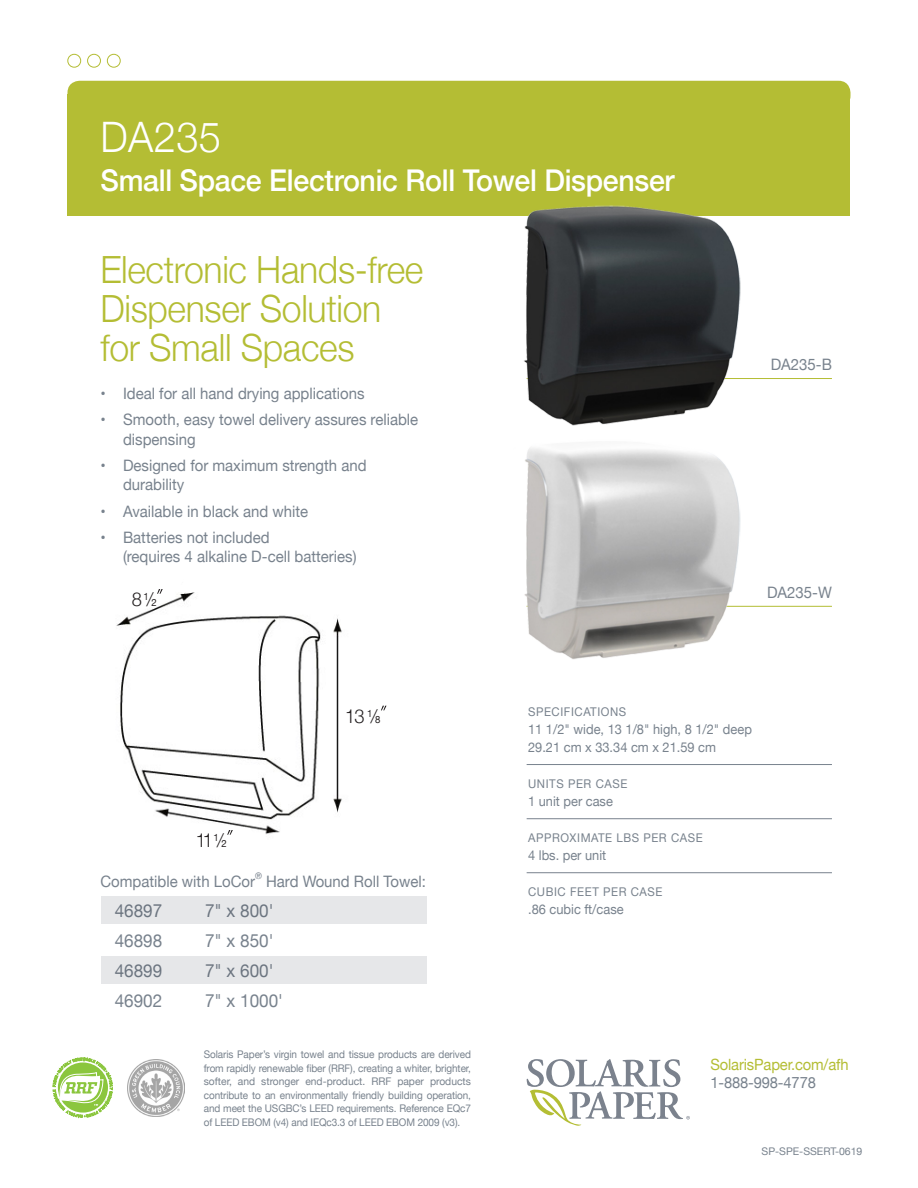
<style>
.page{position:relative;width:918px;height:1188px;background:#fff}
.page>*{position:absolute;margin:0;border:0;box-sizing:border-box;transform-origin:0 0}
.t1{font:300 42px "Helvetica Neue";letter-spacing:.01em;color:#fff;scale:.95 1}
.t2{font:300 37.5px/39px "Helvetica Neue";letter-spacing:-.01em;color:#b4bd34;scale:.95 1}
.t3{font:500 30px "Helvetica Neue";letter-spacing:-.01em;color:#fff;scale:.95 1}
.t4{font:300 19.2px "Helvetica Neue";color:#231f20;scale:.95 1}
.t5{font:18px "Helvetica Neue";color:#78828d;scale:.95 1}
.t6{font:15.75px/19.5px "Helvetica Neue";color:#78828d;scale:.95 1}
.t7{font:15.45px "Helvetica Neue";letter-spacing:-.01em;color:#b4bd34;scale:.95 1}
.t8{font:15.45px "Helvetica Neue";letter-spacing:-.01em;color:#78828d;scale:.95 1}
.t9{font:13.5px "Helvetica Neue";color:#78828d;scale:.95 1}
.t10{font:12px "Helvetica Neue";letter-spacing:.05em;color:#78828d;scale:.95 1}
.t11{font:10.5px/13.5px "Helvetica Neue";letter-spacing:-.01em;color:#78828d;text-align:justify;scale:.95 1}
.t12{font:10.5px "Helvetica Neue";letter-spacing:-.01em;color:#78828d}
.t13{font:10.05px "Helvetica Neue";color:#231f20;scale:.95 1}
.t14{font:9px "Helvetica Neue";color:#78828d;scale:.95 1}
.s1{font-weight:300;font-size:18.9px}
</style>
<div class="page">
<hr style="left:527px;top:378px;width:305px;height:1px;background:#b4bd34">
<hr style="left:527px;top:606px;width:305px;height:1px;background:#b4bd34">
<div style="left:68px;top:81px;width:782px;height:27px;background:#b4bd34;border-radius:12px"></div>
<div style="left:68px;top:94px;width:782px;height:122px;background:#b4bd34"></div>
<div style="left:67px;top:54px;width:14px;height:13px;border:1px solid #b4bd34;border-radius:50%"></div>
<div style="left:87px;top:54px;width:14px;height:13px;border:1px solid #b4bd34;border-radius:50%"></div>
<div style="left:107px;top:54px;width:14px;height:13px;border:1px solid #b4bd34;border-radius:50%"></div>
<hr style="left:527px;top:764px;width:305px;height:1px;background:#78828d">
<hr style="left:527px;top:818px;width:305px;height:1px;background:#78828d">
<hr style="left:527px;top:872px;width:305px;height:1px;background:#78828d">
<div style="left:101px;top:896px;width:326px;height:28px;background:#e6e7e9"></div>
<div style="left:101px;top:957px;width:326px;height:27px;background:#e6e7e9"></div>
<img style="left:116px;top:592px;width:226px;height:243px">
<svg style="left:116px;top:589px;width:74px;height:25px"></svg>
<svg style="left:381px;top:706px;width:6px;height:4px"></svg>
<svg style="left:155px;top:823px;width:102px;height:12px"></svg>
<svg style="left:527px;top:1059px;width:163px;height:67px"></svg>
<svg style="left:53px;top:1058px;width:60px;height:60px"></svg>
<img style="left:127px;top:1059px;width:57px;height:57px">
<img style="left:524px;top:205px;width:217px;height:217px">
<img style="left:524px;top:422px;width:244px;height:238px">
<p class="t1" style="left:100px;top:103px;width:128px">DA235</p>
<p class="t3" style="left:100px;top:156px;width:606px">Small Space Electronic Roll Towel Dispenser</p>
<p class="t2" style="left:100px;top:248px;width:341px">Electronic Hands-free<br>Dispenser Solution for Small Spaces</p>
<p class="t6" style="left:100px;top:385px;width:280px">• Ideal for all hand drying applications</p>
<p class="t6" style="left:123px;top:411px;width:312px;text-indent:-22px">• Smooth, easy towel delivery assures reliable dispensing</p>
<p class="t6" style="left:123px;top:457px;width:258px;text-indent:-22px">• Designed for maximum strength and durability</p>
<p class="t6" style="left:100px;top:502px;width:220px">• Available in black and white</p>
<p class="t6" style="left:123px;top:529px;width:247px;text-indent:-22px">• Batteries not included<br>(requires 4 alkaline D-cell batteries)</p>
<p class="t4" style="left:132px;top:584px;width:12px">8</p>
<p class="t13" style="left:144px;top:592px;width:15px">1<span class="s1">/</span>2</p>
<p class="t6" style="left:771px;top:356px;width:66px">DA235-B</p>
<p class="t6" style="left:767px;top:584px;width:70px">DA235-W</p>
<p class="t4" style="left:196px;top:825px;width:19px">11</p>
<p class="t13" style="left:214px;top:833px;width:15px">1<span class="s1">/</span>2</p>
<p class="t4" style="left:345px;top:701px;width:22px">13</p>
<p class="t13" style="left:367px;top:709px;width:15px">1<span class="s1">/</span>8</p>
<p class="t6" style="left:100px;top:872px;width:164px">Compatible with LoCor</p>
<p class="t14" style="left:255px;top:869px;width:9px">®</p>
<p class="t6" style="left:266px;top:872px;width:170px">Hard Wound Roll Towel:</p>
<p class="t5" style="left:115px;top:897px;width:52px">46897</p>
<p class="t5" style="left:205px;top:897px;width:74px">7" x 800'</p>
<p class="t5" style="left:115px;top:927px;width:52px">46898</p>
<p class="t5" style="left:205px;top:927px;width:74px">7" x 850'</p>
<p class="t5" style="left:115px;top:957px;width:52px">46899</p>
<p class="t5" style="left:205px;top:957px;width:74px">7" x 600'</p>
<p class="t5" style="left:115px;top:987px;width:52px">46902</p>
<p class="t5" style="left:205px;top:987px;width:84px">7" x 1000'</p>
<p class="t10" style="left:528px;top:703px;width:105px">SPECIFICATIONS</p>
<p class="t9" style="left:528px;top:720px;width:237px">11 1/2" wide, 13 1/8" high, 8 1/2" deep</p>
<p class="t9" style="left:528px;top:738px;width:199px">29.21 cm x 33.34 cm x 21.59 cm</p>
<p class="t10" style="left:528px;top:775px;width:106px">UNITS PER CASE</p>
<p class="t9" style="left:528px;top:792px;width:91px">1 unit per case</p>
<p class="t10" style="left:528px;top:829px;width:185px">APPROXIMATE LBS PER CASE</p>
<p class="t9" style="left:528px;top:846px;width:84px">4 lbs. per unit</p>
<p class="t10" style="left:528px;top:883px;width:143px">CUBIC FEET PER CASE</p>
<p class="t9" style="left:528px;top:900px;width:102px">.86 cubic ft/case</p>
<p class="t11" style="left:204px;top:1048px;width:283px">Solaris Paper’s virgin towel and tissue products are derived from rapidly renewable fiber (RRF), creating a whiter, brighter, softer, and stronger end-product. RRF paper products contribute to an environmentally friendly building operation, and meet the USGBC’s LEED requirements. Reference EQc7 of LEED EBOM (v4) and IEQc3.3 of LEED EBOM 2009 (v3).</p>
<p class="t7" style="left:710px;top:1053px;width:147px">SolarisPaper.com/afh</p>
<p class="t8" style="left:710px;top:1072px;width:113px">1-888-998-4778</p>
<p class="t12" style="left:762px;top:1143px;width:102px">SP-SPE-SSERT-0619</p>
</div>
